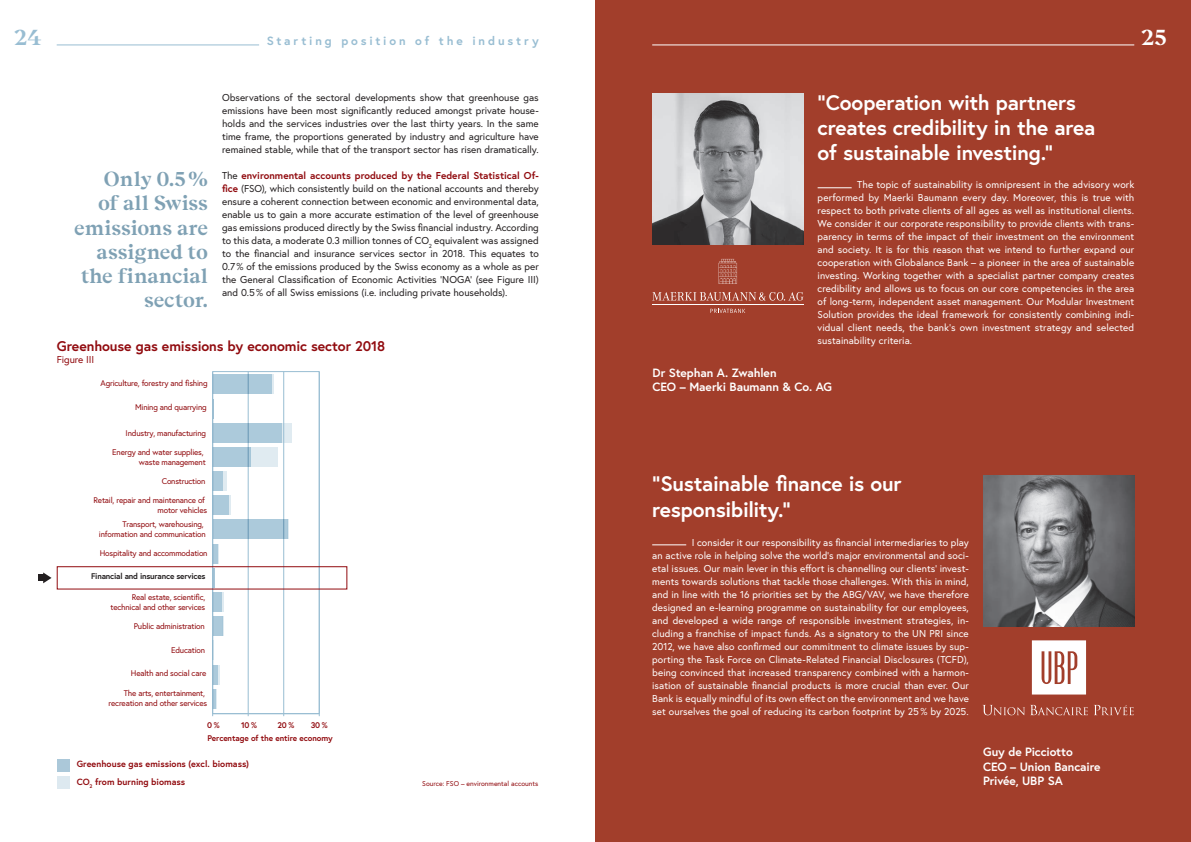
<style>
.page{position:relative;width:1191px;height:842px;background:#fff}
.page>*{position:absolute;margin:0;border:0;box-sizing:border-box;transform-origin:0 0}
.t1{font:600 22px "Beirut Display";color:#98bdd2}
.t2{font:600 22px "Beirut Display";color:#fff}
.t3{font:700 21px/25.2px "Europa";letter-spacing:-.015em;color:#fff}
.t4{font:600 20.3px/24.3px "Beirut Display";letter-spacing:-.005em;color:#7fa1b4;text-align:right}
.t5{font:700 14px "Europa";letter-spacing:-.005em;color:#910b0f}
.t6{font:700 12px/14.4px "Europa";letter-spacing:-.01em;color:#fff}
.t7{font:700 12px "Europa";letter-spacing:.24em;color:#98bdd2}
.t8{font:10px/13px "Europa";letter-spacing:.005em;color:#fff;text-align:justify}
.t9{font:10px/13px "Europa";letter-spacing:-.005em;color:#231f20;text-align:justify}
.t10{font:10px "Europa";letter-spacing:-.01em;color:#910b0f}
.t11{font:700 9px/18px "Europa";color:#910b0f}
.t12{font:8.2px/9.9px "Europa";letter-spacing:-.025em;color:#910b0f;text-align:right}
.t13{font:700 8.2px/13.5px "Europa";letter-spacing:-.01em;color:#910b0f}
.t14{font:700 8.2px "Europa";letter-spacing:-.025em;color:#231f20}
.t15{font:7px "Europa";color:#910b0f}
.s1{font-weight:700;color:#910b0f}
</style>
<div class="page">
<div style="left:595px;top:0;width:596px;height:842px;background:#a23e2b"></div>
<div style="left:57px;top:759px;width:12px;height:12px;background:#abc8d9"></div>
<div style="left:57px;top:776px;width:12px;height:13px;background:#dde9f0"></div>
<img style="left:652px;top:94px;width:151px;height:151px">
<hr style="left:652px;top:45px;width:482px;height:1px;background:#fff">
<hr style="left:817px;top:188px;width:34px;height:1px;background:#fff">
<img style="left:983px;top:475px;width:151px;height:151px">
<hr style="left:652px;top:545px;width:34px;height:1px;background:#fff">
<hr style="left:57px;top:45px;width:202px;height:1px;background:#98bdd2">
<hr style="left:248px;top:372px;width:1px;height:342px;background:#98bdd2">
<hr style="left:283px;top:372px;width:1px;height:342px;background:#98bdd2">
<hr style="left:319px;top:372px;width:1px;height:342px;background:#98bdd2">
<svg style="left:212px;top:665px;width:7px;height:51px"></svg>
<div style="left:213px;top:616px;width:9px;height:20px;background:#accadb"></div>
<hr style="left:222px;top:616px;width:2px;height:20px;background:#98bdd2">
<svg style="left:214px;top:544px;width:9px;height:68px"></svg>
<div style="left:213px;top:520px;width:74px;height:19px;background:#accadb"></div>
<svg style="left:287px;top:520px;width:2px;height:19px"></svg>
<div style="left:213px;top:495px;width:16px;height:20px;background:#accadb"></div>
<hr style="left:229px;top:495px;width:2px;height:20px;background:#98bdd2">
<div style="left:213px;top:471px;width:10px;height:20px;background:#accadb"></div>
<hr style="left:223px;top:471px;width:3px;height:20px;background:#98bdd2">
<div style="left:213px;top:447px;width:38px;height:20px;background:#accadb"></div>
<div style="left:251px;top:447px;width:27px;height:20px;background:#e0ebf1"></div>
<div style="left:213px;top:423px;width:69px;height:20px;background:#accadb"></div>
<svg style="left:282px;top:423px;width:10px;height:20px"></svg>
<div style="left:213px;top:374px;width:59px;height:20px;background:#accadb"></div>
<svg style="left:272px;top:374px;width:1px;height:20px"></svg>
<div style="left:212px;top:371px;width:107px;height:343px;border:1px solid #98bdd2"></div>
<div style="left:57px;top:566px;width:290px;height:23px;border:1px solid #910b0f"></div>
<svg style="left:38px;top:572px;width:14px;height:11px"></svg>
<hr style="left:652px;top:305px;width:151px;height:1px;background:#fff">
<svg style="left:652px;top:292px;width:151px;height:9px"></svg>
<svg style="left:718px;top:259px;width:19px;height:25px"></svg>
<svg style="left:710px;top:309px;width:35px;height:4px"></svg>
<svg style="left:983px;top:705px;width:150px;height:10px"></svg>
<svg style="left:1032px;top:640px;width:54px;height:54px;background:#eddad6"></svg>
<h1 class="t1" style="left:15px;top:24px;width:29px">24</h1>
<p class="t7" style="left:267px;top:33px;width:273px">Starting position of the industry</p>
<h3 class="t4" style="left:74px;top:168px;width:135px">Only 0.5%<br>of all Swiss emissions are assigned to the financial sector.</h3>
<p class="t9" style="left:222px;top:91px;width:318px">Observations of the sectoral developments show that greenhouse gas emissions have been most significantly reduced amongst private house&shy;holds and the services industries over the last thirty years. In the same time frame, the proportions generated by industry and agriculture have remained stable, while that of the transport sector has risen dramatically.</p>
<p class="t9" style="left:222px;top:169px;width:318px">The <span class="s1">environmental accounts produced by the Federal Statistical Of&shy;fice</span> (FSO), which consistently build on the national accounts and thereby ensure a coherent connection between economic and environmental data, enable us to gain a more accurate estimation of the level of greenhouse gas emissions produced directly by the Swiss financial industry. According to this data, a moderate 0.3 million tonnes of CO<sub>2</sub> equivalent was assigned to the financial and insurance services sector in 2018. This equates to 0.7% of the emissions produced by the Swiss economy as a whole as per the General Classification of Economic Activities ‘NOGA’ (see Figure III) and 0.5% of all Swiss emissions (i.e. including private households).</p>
<h3 class="t5" style="left:57px;top:337px;width:330px">Greenhouse gas emissions by economic sector 2018</h3>
<p class="t10" style="left:57px;top:353px;width:39px">Figure III</p>
<p class="t12" style="left:101px;top:378px;width:108px">Agriculture, forestry and fishing</p>
<p class="t12" style="left:135px;top:402px;width:73px">Mining and quarrying</p>
<p class="t12" style="left:126px;top:428px;width:82px">Industry, manufacturing</p>
<p class="t12" style="left:112px;top:447px;width:95px">Energy and water supplies, waste management</p>
<p class="t12" style="left:162px;top:476px;width:45px">Construction</p>
<p class="t12" style="left:94px;top:495px;width:115px">Retail, repair and maintenance of motor vehicles</p>
<p class="t12" style="left:99px;top:519px;width:108px">Transport, warehousing, information and communication</p>
<p class="t12" style="left:100px;top:548px;width:109px">Hospitality and accommodation</p>
<p class="t14" style="left:91px;top:570px;width:116px">Financial and insurance services</p>
<p class="t12" style="left:110px;top:592px;width:96px">Real estate, scientific, technical and other services</p>
<p class="t12" style="left:134px;top:621px;width:72px">Public administration</p>
<p class="t12" style="left:171px;top:645px;width:35px">Education</p>
<p class="t12" style="left:131px;top:668px;width:77px">Health and social care</p>
<p class="t12" style="left:109px;top:688px;width:100px">The arts, entertainment, recreation and other services</p>
<p class="t13" style="left:207px;top:718px;width:14px">0%</p>
<p class="t13" style="left:241px;top:718px;width:17px">10%</p>
<p class="t13" style="left:277px;top:718px;width:18px">20%</p>
<p class="t13" style="left:207px;top:718px;width:127px;text-indent:103px">30%<br>Percentage of the entire economy</p>
<p class="t11" style="left:77px;top:755px;width:174px">Greenhouse gas emissions (excl. biomass)<br>CO<sub>2</sub> from burning biomass</p>
<p class="t15" style="left:422px;top:779px;width:118px">Source: FSO – environmental accounts</p>
<h1 class="t2" style="left:1141px;top:24px;width:27px">25</h1>
<h2 class="t3" style="left:817px;top:89px;width:279px">“Cooperation with partners creates credibility in the area of sustainable investing.“</h2>
<p class="t8" style="left:817px;top:178px;width:318px;text-indent:40px">The topic of sustainability is omnipresent in the advisory work performed by Maerki Baumann every day. Moreover, this is true with respect to both private clients of all ages as well as institutional clients.<br>We consider it our corporate responsibility to provide clients with trans&shy;parency in terms of the impact of their investment on the environment and society. It is for this reason that we intend to further expand our cooperation with Globalance Bank – a pioneer in the area of sustainable investing. Working together with a specialist partner company creates credibility and allows us to focus on our core competencies in the area of long-term, independent asset management. Our Modular Investment Solution provides the ideal framework for consistently combining indi&shy;vidual client needs, the bank’s own investment strategy and selected sustainability criteria.</p>
<p class="t6" style="left:652px;top:365px;width:181px">Dr Stephan A. Zwahlen<br>CEO – Maerki Baumann &amp; Co. AG</p>
<h2 class="t3" style="left:652px;top:471px;width:251px">“Sustainable finance is our responsibility.“</h2>
<p class="t8" style="left:652px;top:536px;width:318px;text-indent:40px">I consider it our responsibility as financial intermediaries to play an active role in helping solve the world’s major environmental and soci&shy;etal issues. Our main lever in this effort is channelling our clients’ invest&shy;ments towards solutions that tackle those challenges. With this in mind, and in line with the 16 priorities set by the ABG/VAV, we have therefore designed an e-learning programme on sustainability for our employees, and developed a wide range of responsible investment strategies, in&shy;cluding a franchise of impact funds. As a signatory to the UN PRI since 2012, we have also confirmed our commitment to climate issues by sup&shy;porting the Task Force on Climate-Related Financial Disclosures (TCFD), being convinced that increased transparency combined with a harmon&shy;isation of sustainable financial products is more crucial than ever. Our Bank is equally mindful of its own effect on the environment and we have set ourselves the goal of reducing its carbon footprint by 25 % by 2025.</p>
<p class="t6" style="left:983px;top:745px;width:119px">Guy de Picciotto<br>CEO – Union Bancaire<br>Privée, UBP SA</p>
</div>
